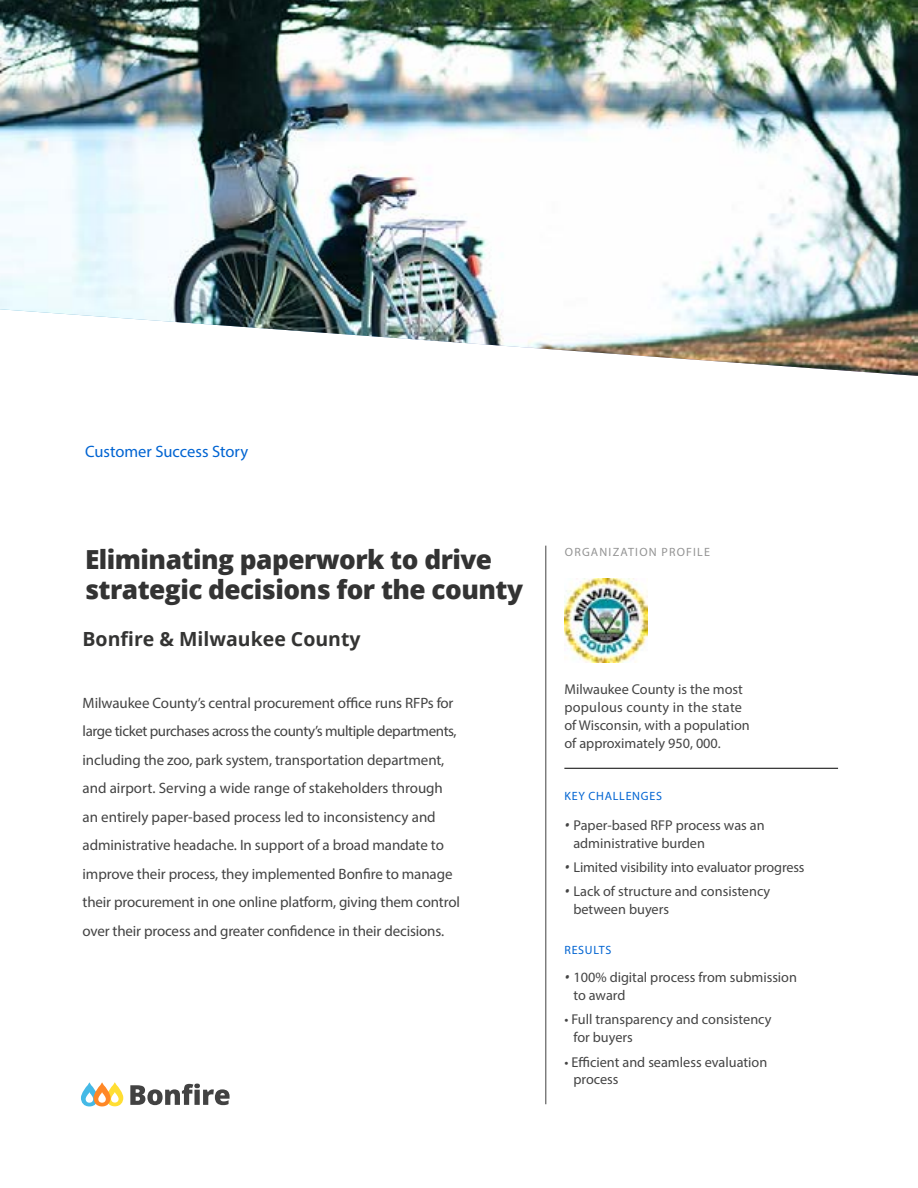
<style>
.page{position:relative;width:918px;height:1188px;background:#fff}
.page>*{position:absolute;margin:0;border:0;box-sizing:border-box;transform-origin:0 0}
.t1{font:800 26.25px/30px "Open Sans";letter-spacing:-.02em;color:#333}
.t2{font:700 19.5px "Open Sans";color:#343433}
.t3{font:16.5px "Myriad Pro";color:#0064d2}
.t4{font:15px/28.5px "Myriad Pro";letter-spacing:-.005em;color:#434343}
.t5{font:14.25px/18px "Myriad Pro";color:#444}
.t6{font:12px "Myriad Pro";letter-spacing:.06em;color:#0064d2}
.t7{font:12px "Myriad Pro";letter-spacing:.1em;color:#949494}
.s1{font-family:"Open Sans";font-style:italic}
</style>
<div class="page">
<hr style="left:564px;top:768px;width:274px;height:1px;background:#000">
<svg style="left:130px;top:1084px;width:100px;height:21px"></svg>
<svg style="left:81px;top:1082px;width:42px;height:24px"></svg>
<hr style="left:546px;top:546px;width:1px;height:558px;background:#424242">
<img style="left:565px;top:579px;width:82px;height:83px">
<img style="left:0;top:0;width:918px;height:376px">
<p class="t3" style="left:85px;top:442px;width:165px">Customer Success Story</p>
<h1 class="t1" style="left:85px;top:543px;width:440px">Eliminating paperwork to drive strategic decisions for the county</h1>
<h2 class="t2" style="left:83px;top:625px;width:280px">Bonfire &amp; Milwaukee County</h2>
<p class="t4" style="left:83px;top:688px;width:379px">Milwaukee County’s central procurement office runs RFPs for large ticket purchases across the county’s multiple departments, including the zoo, park system, transportation department, and airport. Serving a wide range of stakeholders through an entirely paper-based process led to inconsistency and administrative headache. In support of a broad mandate to improve their process, they implemented Bonfire to manage their procurement in one online platform, giving them control over their process and greater confidence in their decisions.</p>
<p class="t7" style="left:565px;top:545px;width:147px">ORGANIZATION PROFILE</p>
<p class="t5" style="left:564px;top:680px;width:187px">Milwaukee County is the most populous county in the state of Wisconsin, with a population of approximately 950, 000.</p>
<p class="t6" style="left:565px;top:789px;width:99px">KEY CHALLENGES</p>
<p class="t5" style="left:573px;top:817px;width:193px;line-height:17.1px;text-indent:-9px"><span class="s1">•</span> Paper-based RFP process was an administrative burden</p>
<p class="t5" style="left:564px;top:858px;width:242px"><span class="s1">•</span> Limited visibility into evaluator progress</p>
<p class="t5" style="left:573px;top:882px;width:198px;text-indent:-9px"><span class="s1">•</span> Lack of structure and consistency between buyers</p>
<p class="t6" style="left:565px;top:943px;width:48px">RESULTS</p>
<p class="t5" style="left:573px;top:968px;width:225px;text-indent:-9px"><span class="s1">•</span> 100% digital process from submission to award</p>
<p class="t5" style="left:573px;top:1010px;width:200px;text-indent:-9px">• Full transparency and consistency for buyers</p>
<p class="t5" style="left:573px;top:1053px;width:195px;line-height:17.1px;text-indent:-9px">• Efficient and seamless evaluation process</p>
</div>
